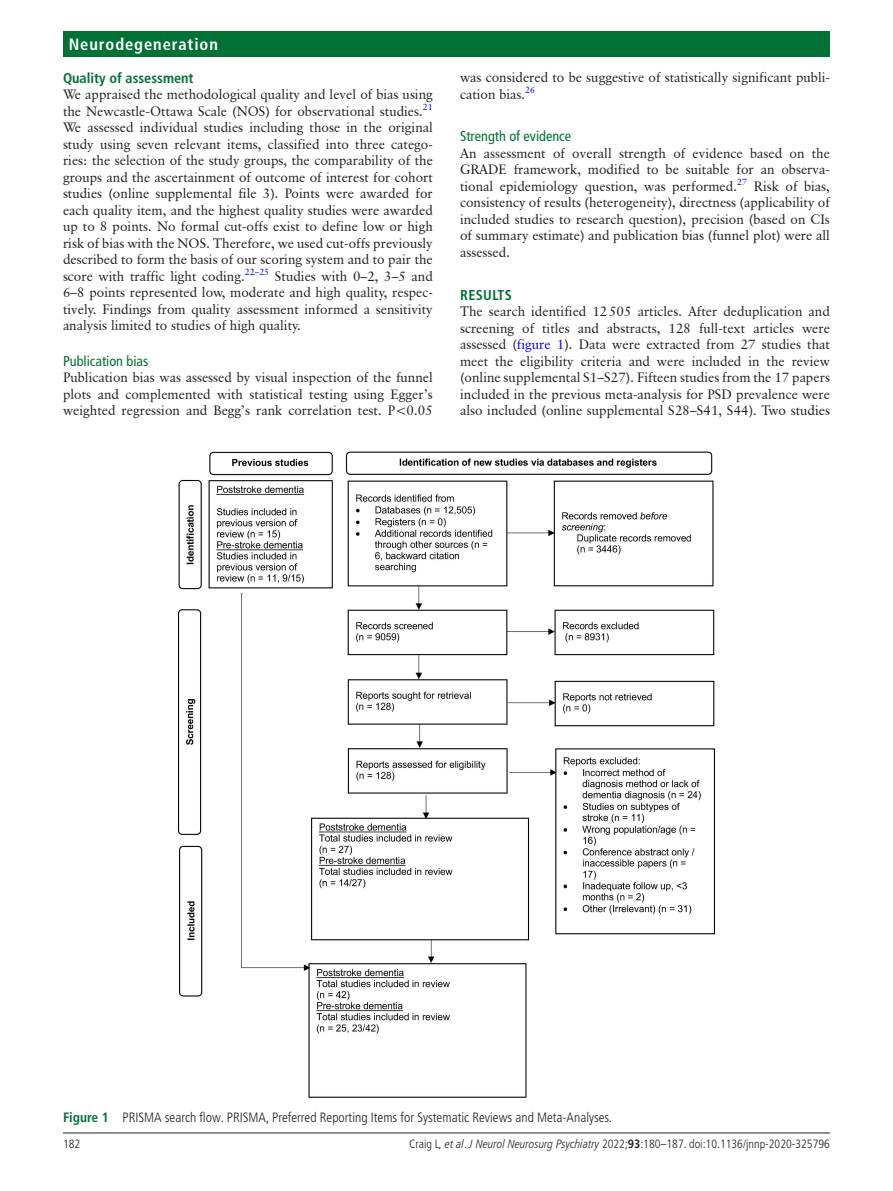
<style>
.page{position:relative;width:893px;height:1191px;background:#fff}
.page>*{position:absolute;margin:0;border:0;box-sizing:border-box;transform-origin:0 0}
.t1{font:700 condensed 16.5px "Frutiger LT Pro";letter-spacing:.055em;color:#fff}
.t2{font:condensed 14.25px "Frutiger LT Pro";color:#007236}
.t3{font:700 condensed 14.25px "Frutiger LT Pro";color:#007236}
.t4{font:700 condensed 14.25px "Frutiger LT Pro";letter-spacing:.025em;color:#007236}
.t5{font:13.5px/16.5px "Classical Garamond BT";color:#231f20;text-align:justify}
.t6{font:300 condensed 13.5px "Frutiger LT Pro";color:#231f20}
.t7{font:300 condensed 12px "Frutiger LT Pro";color:#231f20}
.s1{color:#00f}
.s2{font-weight:700;color:#007236}
.s3{font-style:italic}
.s4{font-weight:700}
</style>
<div class="page">
<hr style="left:63px;top:1132px;width:767px;height:1px;background:#231f20">
<div style="left:63px;top:31px;width:767px;height:25px;background:#007236"></div>
<img style="left:178px;top:451px;width:537px;height:647px">
<p class="t1" style="left:69px;top:34px;width:151px">Neurodegeneration</p>
<p class="t3" style="left:63px;top:69px;width:132px">Quality of assessment</p>
<p class="t5" style="left:63px;top:86px;width:371px">We appraised the methodological quality and level of bias using the Newcastle-Ottawa Scale (NOS) for observational studies.<sup>21<br></sup>We assessed individual studies including those in the original study using seven relevant items, classified into three catego&shy;ries: the selection of the study groups, the comparability of the groups and the ascertainment of outcome of interest for cohort studies (online supplemental file 3). Points were awarded for each quality item, and the highest quality studies were awarded up to 8 points. No formal cut-offs exist to define low or high risk of bias with the NOS. Therefore, we used cut-offs previously described to form the basis of our scoring system and to pair the score with traffic light coding.<sup>22–25</sup> Studies with 0–2, 3–5 and 6–8 points represented low, moderate and high quality, respec&shy;tively. Findings from quality assessment informed a sensitivity analysis limited to studies of high quality.</p>
<p class="t2" style="left:63px;top:352px;width:87px">Publication bias</p>
<p class="t5" style="left:63px;top:369px;width:371px">Publication bias was assessed by visual inspection of the funnel plots and complemented with statistical testing using Egger’s weighted regression and Begg’s rank correlation test. P&lt;0.05</p>
<p class="t5" style="left:460px;top:69px;width:371px">was considered to be suggestive of statistically significant publi&shy;cation bias.<sup>26</sup></p>
<p class="t2" style="left:460px;top:128px;width:113px">Strength of evidence</p>
<p class="t5" style="left:460px;top:145px;width:371px">An assessment of overall strength of evidence based on the GRADE framework, modified to be suitable for an observa&shy;tional epidemiology question, was performed.<sup>27</sup> Risk of bias, consistency of results (heterogeneity), directness (applicability of included studies to research question), precision (based on CIs of summary estimate) and publication bias (funnel plot) were all assessed.</p>
<p class="t4" style="left:460px;top:286px;width:53px">RESULTS</p>
<p class="t5" style="left:460px;top:303px;width:371px">The search identified 12505 articles. After deduplication and screening of titles and abstracts, 128 full-text articles were assessed (<span class="s1">figure 1</span>). Data were extracted from 27 studies that meet the eligibility criteria and were included in the review (online supplemental S1–S27). Fifteen studies from the 17 papers included in the previous meta-analysis for PSD prevalence were also included (online supplemental S28–S41, S44). Two studies</p>
<p class="t6" style="left:63px;top:1109px;width:551px"><span class="s2">Figure 1</span> PRISMA search flow. PRISMA, Preferred Reporting Items for Systematic Reviews and Meta-Analyses.</p>
<p class="t7" style="left:63px;top:1136px;width:19px">182</p>
<p class="t7" style="left:409px;top:1136px;width:422px">Craig L<span class="s3">, et al</span>. <span class="s3">J Neurol Neurosurg Psychiatry</span> 2022;<span class="s4">93</span>:180–187. doi:10.1136/jnnp-2020-325796</p>
</div>
